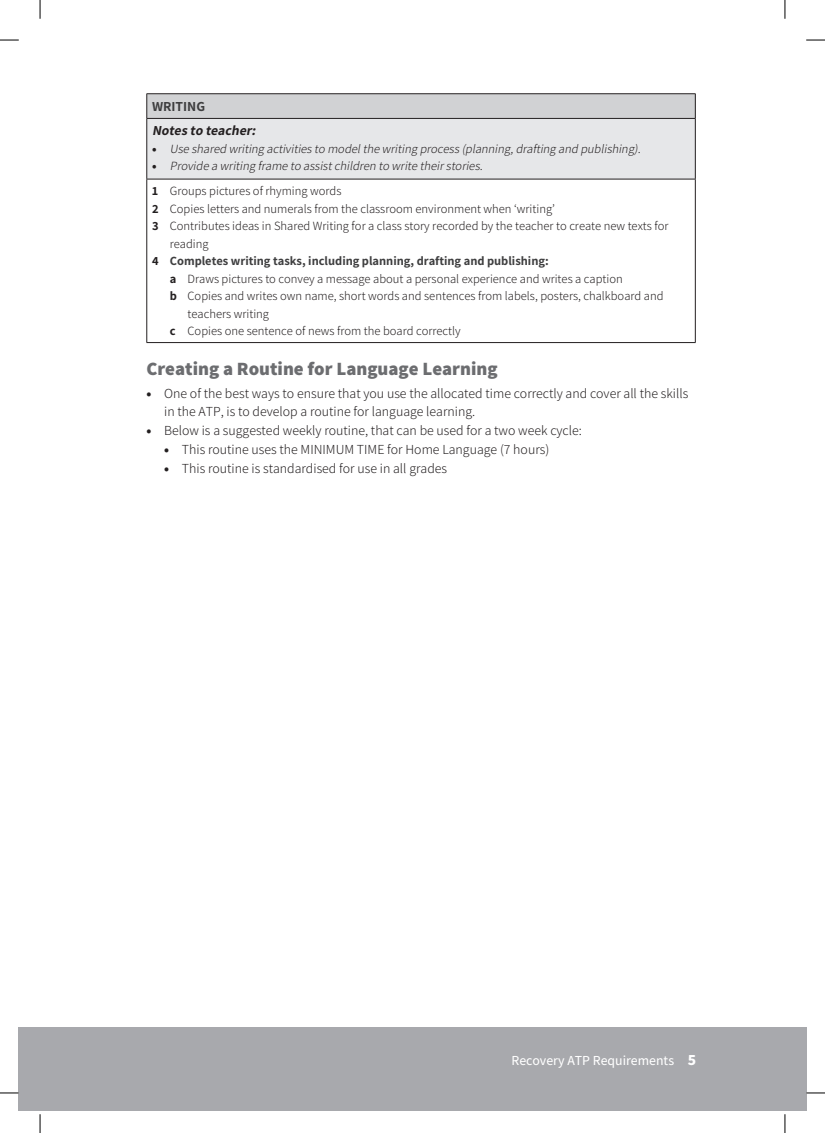
<style>
.page{position:relative;width:825px;height:1133px;background:#fff}
.page>*{position:absolute;margin:0;border:0;box-sizing:border-box;transform-origin:0 0}
.t1{font:800 18.75px "Assistant";color:#6c6d70}
.t2{font:300 13.75px/18.8px "Assistant";color:#231f20}
.t3{font:500 13.75px "Assistant";color:#fff}
.t4{font:italic 700 13.75px "Assistant";color:#231f20}
.t5{font:700 13.75px "Assistant";color:#3e3e3f}
.t6{font:300 12.5px "Assistant";color:#231f20}
.t7{font:italic 300 12.5px/25px "Assistant";color:#231f20}
.t8{font:700 12.5px "Assistant";color:#3e3e3f}
.s1{font-weight:800;font-style:normal}
.s2{font-weight:700;font-style:normal}
.s3{font-style:normal}
.s4{font-weight:700}
.s5{color:#231f20}
.s6{font-weight:800}
.s7{font-family:"Noto Sans JP";font-weight:900}
</style>
<div class="page">
<div style="left:40px;top:1027px;width:765px;height:83px;background:#a8a9ad"></div>
<div style="left:19px;top:1027px;width:21px;height:83px;background:#a8a9ad"></div>
<div style="left:147px;top:94px;width:548px;height:24px;background:#d1d2d4"></div>
<div style="left:147px;top:118px;width:548px;height:61px;background:#e6e7e9"></div>
<hr style="left:146px;top:93px;width:549px;height:1px;background:#231f20">
<svg style="left:146px;top:94px;width:1px;height:24px"></svg>
<svg style="left:694px;top:94px;width:1px;height:24px"></svg>
<hr style="left:146px;top:118px;width:549px;height:1px;background:#231f20">
<hr style="left:146px;top:119px;width:1px;height:60px;background:#231f20">
<hr style="left:694px;top:119px;width:1px;height:60px;background:#231f20">
<hr style="left:146px;top:179px;width:549px;height:1px;background:#231f20">
<hr style="left:146px;top:179px;width:1px;height:163px;background:#231f20">
<hr style="left:694px;top:179px;width:1px;height:163px;background:#231f20">
<hr style="left:146px;top:342px;width:549px;height:1px;background:#231f20">
<svg style="left:0;top:39px;width:19px;height:2px"></svg>
<svg style="left:806px;top:39px;width:18px;height:2px"></svg>
<svg style="left:0;top:1092px;width:19px;height:1px"></svg>
<svg style="left:805px;top:1092px;width:19px;height:1px"></svg>
<svg style="left:39px;top:0;width:2px;height:19px"></svg>
<svg style="left:39px;top:1114px;width:2px;height:18px"></svg>
<svg style="left:784px;top:0;width:1px;height:19px"></svg>
<svg style="left:784px;top:1114px;width:1px;height:18px"></svg>
<p class="t5" style="left:152px;top:97px;width:55px">WRITING</p>
<p class="t4" style="left:152px;top:121px;width:108px">Notes to teacher:</p>
<p class="t7" style="left:152px;top:135px;width:492px"><span class="s1">•</span> Use shared writing activitiesto modelthe writing process(planning,drafting and publishing).</p>
<p class="t7" style="left:152px;top:153px;width:334px"><span class="s1">•</span> Provide a writing frame to assistchildren to write theirstories.<br><span class="s2">1</span> <span class="s3">Groups pictures of rhyming words</span></p>
<p class="t6" style="left:152px;top:200px;width:404px"><span class="s4">2</span> Copies letters and numerals from the classroom environment when ‘writing’</p>
<p class="t6" style="left:152px;top:217px;width:517px"><span class="s4">3</span> Contributes ideas in Shared Writing for a class story recorded by the teacher to create new texts for</p>
<p class="t6" style="left:170px;top:235px;width:40px">reading</p>
<p class="t8" style="left:152px;top:252px;width:398px"><span class="s5">4</span> Completes writing tasks, including planning, drafting and publishing:</p>
<p class="t6" style="left:170px;top:270px;width:454px"><span class="s4">a</span> Draws pictures to convey a message about a personal experience and writes a caption</p>
<p class="t6" style="left:170px;top:287px;width:495px"><span class="s4">b</span> Copies and writes own name, short words and sentences from labels, posters, chalkboard and</p>
<p class="t6" style="left:187px;top:305px;width:83px">teachers writing</p>
<p class="t6" style="left:170px;top:322px;width:292px"><span class="s4">c</span> Copies one sentence of news from the board correctly</p>
<h1 class="t1" style="left:146px;top:356px;width:352px">Creating a Routine for Language Learning</h1>
<p class="t2" style="left:164px;top:383px;width:525px;text-indent:-18px"><span class="s6">•</span> One of the best ways to ensure that you use the allocated time correctly and cover all the skills in the ATP, is to develop a routine for language learning.</p>
<p class="t2" style="left:146px;top:420px;width:436px"><span class="s6">•</span> Below is a suggested weekly routine, that can be used for a two week cycle:</p>
<p class="t2" style="left:164px;top:439px;width:386px"><span class="s6">•</span> This routine uses the MINIMUM TIME for Home Language (7 hours)</p>
<p class="t2" style="left:164px;top:458px;width:284px"><span class="s6">•</span> This routine is standardised for use in all grades</p>
<p class="t3" style="left:511px;top:1050px;width:186px">Recovery ATP Requirements <span class="s7">5</span></p>
</div>
